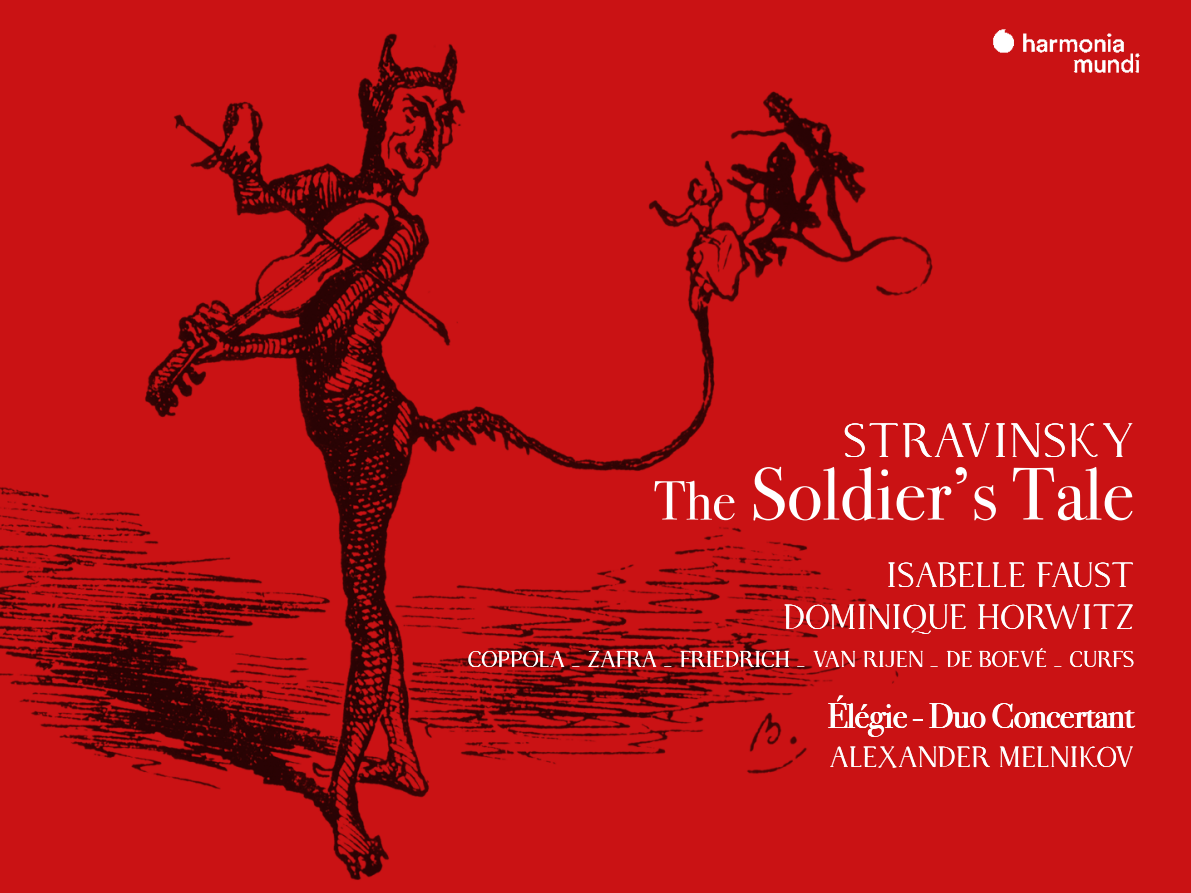
<style>
.page{position:relative;width:1191px;height:893px;background:#ca1214}
.page>*{position:absolute;margin:0;border:0;box-sizing:border-box;transform-origin:0 0}
.t1{font:74.4px "Bodoni Svty Two ITCTT";color:#fff}
.t2{font:47.55px "Supernova";letter-spacing:.02em;color:#fff}
.t3{font:35.1px "Bodoni Svty Two ITCTT";letter-spacing:-.02em;color:#fff}
.t4{font:34.5px/41.4px "Supernova";color:#fff;text-align:right}
.t5{font:28.8px "Supernova";color:#fff}
.t6{font:22.8px "Supernova";color:#fff}
.s1{font-size:55.2px}
</style>
<div class="page">
<img style="left:0;top:33px;width:933px;height:847px">
<img style="left:993px;top:29px;width:147px;height:44px">
<h2 class="t2" style="left:843px;top:412px;width:293px">STRAVINSKY</h2>
<h1 class="t1" style="left:653px;top:433px;width:482px"><span class="s1">The</span> Soldier’s Tale</h1>
<h3 class="t4" style="left:783px;top:554px;width:352px">ISABELLE FAUST<br>DOMINIQUE HORWITZ</h3>
<p class="t6" style="left:468px;top:646px;width:667px">COPPOLA – ZAFRA – FRIEDRICH – VAN RIJEN – DE BOEVÉ – CURFS</p>
<h3 class="t3" style="left:827px;top:688px;width:308px">Élégie - Duo Concertant</h3>
<p class="t5" style="left:829px;top:740px;width:307px">ALEXANDER MELNIKOV</p>
</div>
